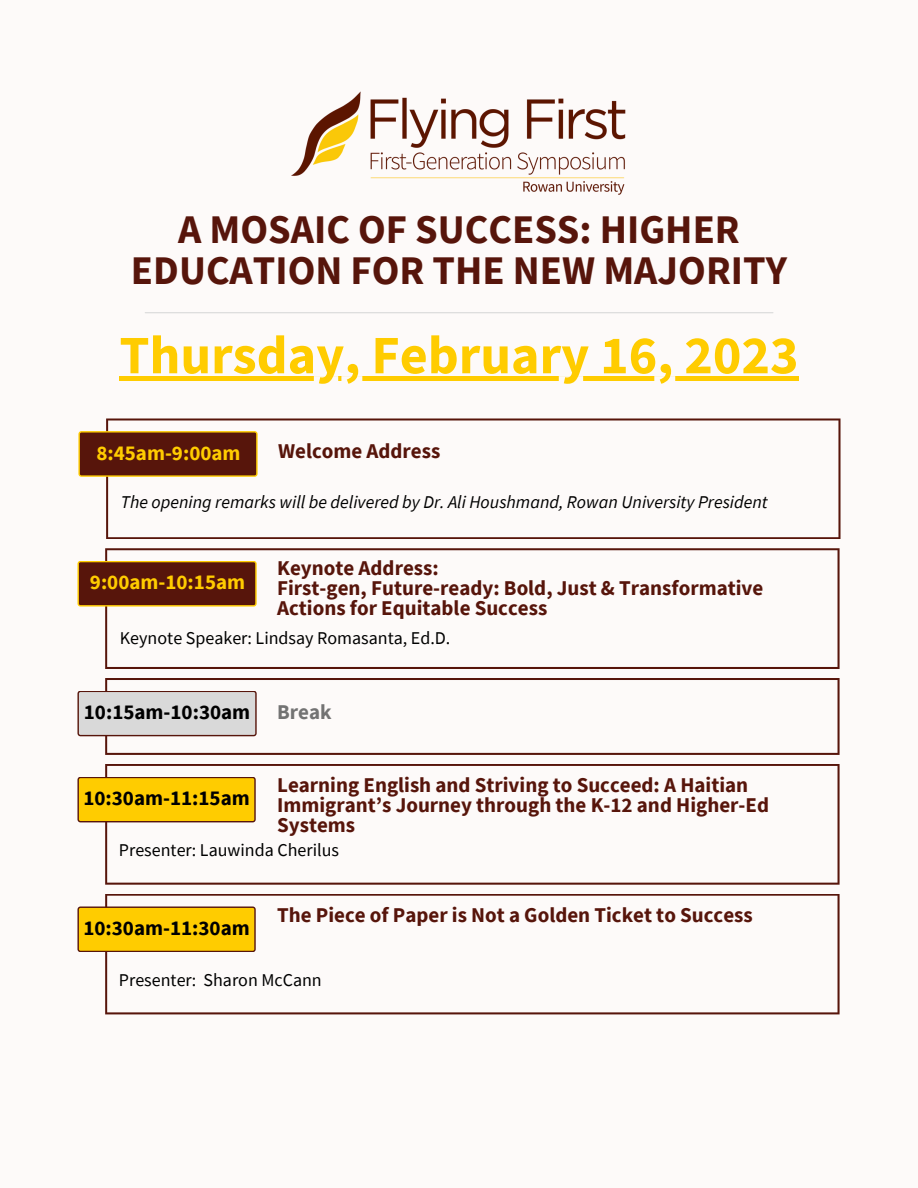
<style>
.page{position:relative;width:918px;height:1188px;background:#fdfaf9}
.page>*{position:absolute;margin:0;border:0;box-sizing:border-box;transform-origin:0 0}
.t1{font:700 54.15px "Source Sans Pro";color:#fc0}
.t2{font:700 40.65px/40.5px "Source Sans Pro";color:#57150b;text-align:center}
.t3{font:700 21px/20.2px "Source Sans Pro";color:#57150b}
.t4{font:700 21px "Source Sans Pro";color:#000}
.t5{font:700 21px "Source Sans Pro";color:#fc0}
.t6{font:700 21px "Source Sans Pro";color:#737373}
.t7{font:18px "Source Sans Pro";color:#000}
.t8{font:italic 18px "Source Sans Pro";color:#000}
</style>
<div class="page">
<svg style="left:105px;top:764px;width:735px;height:121px"></svg>
<svg style="left:77px;top:777px;width:179px;height:45px;background:#f4c001"></svg>
<img style="left:292px;top:92px;width:334px;height:103px">
<hr style="left:145px;top:312px;width:628px;height:1px;background:#d9d9d9">
<hr style="left:119px;top:377px;width:680px;height:4px;background:#fc0">
<svg style="left:105px;top:548px;width:735px;height:121px"></svg>
<svg style="left:77px;top:561px;width:180px;height:46px;background:#65250e"></svg>
<svg style="left:105px;top:678px;width:735px;height:77px"></svg>
<svg style="left:77px;top:691px;width:180px;height:45px;background:#d1cdcc"></svg>
<svg style="left:106px;top:418px;width:734px;height:121px"></svg>
<svg style="left:78px;top:431px;width:180px;height:46px;background:#65250d"></svg>
<svg style="left:105px;top:894px;width:735px;height:120px"></svg>
<svg style="left:77px;top:907px;width:179px;height:45px;background:#f4c002"></svg>
<h2 class="t2" style="left:131px;top:208px;width:658px">A MOSAIC OF SUCCESS: HIGHER<br>EDUCATION FOR THE NEW MAJORITY</h2>
<h1 class="t1" style="left:119px;top:320px;width:681px">Thursday, February 16, 2023</h1>
<p class="t5" style="left:96px;top:439px;width:146px">8:45am-9:00am</p>
<p class="t3" style="left:278px;top:440px;width:164px">Welcome Address</p>
<p class="t8" style="left:121px;top:490px;width:648px">The opening remarks will be delivered by Dr. Ali Houshmand, Rowan University President</p>
<p class="t3" style="left:277px;top:557px;width:488px">Keynote Address:<br>First-gen, Future-ready: Bold, Just &amp; Transformative<br>Actions for Equitable Success</p>
<p class="t7" style="left:120px;top:626px;width:332px">Keynote Speaker: Lindsay Romasanta, Ed.D.</p>
<p class="t5" style="left:90px;top:569px;width:157px">9:00am-10:15am</p>
<p class="t4" style="left:84px;top:698px;width:168px">10:15am-10:30am</p>
<p class="t6" style="left:277px;top:698px;width:56px">Break</p>
<p class="t3" style="left:277px;top:774px;width:493px">Learning English and Striving to Succeed: A Haitian<br>Immigrant’s Journey through the K-12 and Higher-Ed<br>Systems</p>
<p class="t7" style="left:119px;top:839px;width:222px">Presenter: Lauwinda Cherilus</p>
<p class="t4" style="left:83px;top:785px;width:168px">10:30am-11:15am</p>
<p class="t4" style="left:83px;top:914px;width:168px">10:30am-11:30am</p>
<p class="t3" style="left:277px;top:904px;width:477px">The Piece of Paper is Not a Golden Ticket to Success</p>
<p class="t7" style="left:119px;top:968px;width:204px">Presenter: Sharon McCann</p>
</div>
